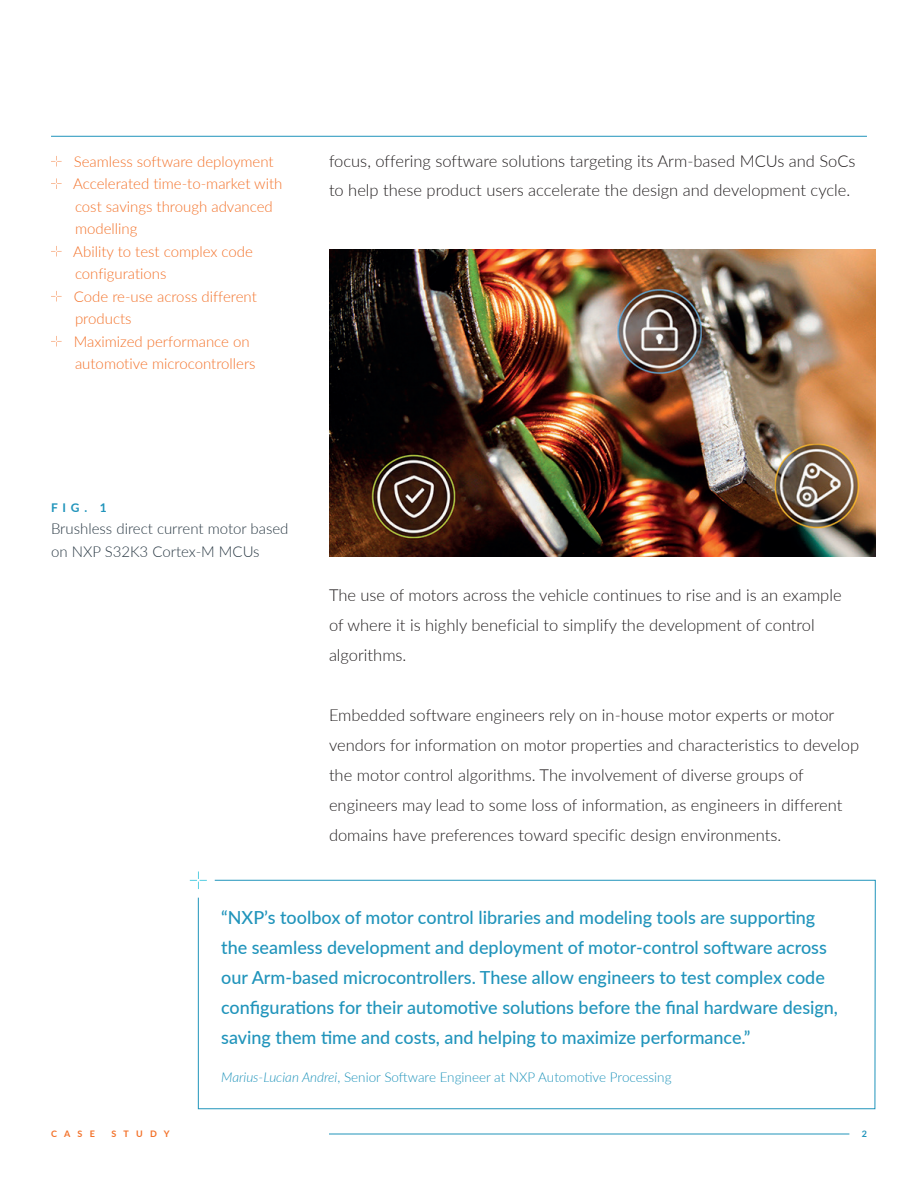
<style>
.page{position:relative;width:918px;height:1188px;background:#fff}
.page>*{position:absolute;margin:0;border:0;box-sizing:border-box;transform-origin:0 0}
.t1{font:500 18px/30px "Lato";color:#2094bb}
.t2{font:300 16.5px/30px "Lato";color:#231f20}
.t3{font:300 15px/22.5px "Lato";color:#f3722a}
.t4{font:300 15px/22.5px "Lato";color:#2b3a45}
.t5{font:300 13.5px "Lato";color:#2094bb}
.t6{font:700 12px "Lato";color:#2094bb}
.t7{font:700 9px "Lato";letter-spacing:.8em;color:#f3722a}
.t8{font:700 9px "Lato";color:#2094bb}
.s1{font-style:italic}
</style>
<div class="page">
<hr style="left:51px;top:136px;width:816px;height:1px;background:#2094bb">
<hr style="left:329px;top:1134px;width:520px;height:1px;background:#2094bb">
<svg style="left:51px;top:156px;width:11px;height:11px"></svg>
<svg style="left:51px;top:178px;width:11px;height:11px"></svg>
<svg style="left:51px;top:246px;width:11px;height:11px"></svg>
<svg style="left:51px;top:291px;width:11px;height:11px"></svg>
<svg style="left:51px;top:336px;width:11px;height:11px"></svg>
<svg style="left:190px;top:872px;width:17px;height:9px"></svg>
<svg style="left:198px;top:880px;width:678px;height:230px"></svg>
<img style="left:329px;top:249px;width:547px;height:308px">
<p class="t3" style="left:73px;top:149px;width:211px">Seamless software deployment<br>Accelerated time-to-market with cost savings through advanced modelling<br>Ability to test complex code configurations<br>Code re-use across different products<br>Maximized performance on automotive microcontrollers</p>
<p class="t2" style="left:329px;top:145px;width:528px">focus, offering software solutions targeting its Arm-based MCUs and SoCs to help these product users accelerate the design and development cycle.</p>
<p class="t6" style="left:51px;top:498px;width:57px">FIG. 1</p>
<p class="t4" style="left:51px;top:517px;width:239px">Brushless direct current motor based on NXP S32K3 Cortex-M MCUs</p>
<p class="t2" style="left:329px;top:580px;width:514px">The use of motors across the vehicle continues to rise and is an example of where it is highly beneficial to simplify the development of control algorithms.</p>
<p class="t2" style="left:329px;top:700px;width:532px">Embedded software engineers rely on in-house motor experts or motor vendors for information on motor properties and characteristics to develop the motor control algorithms. The involvement of diverse groups of engineers may lead to some loss of information, as engineers in different domains have preferences toward specific design environments.</p>
<p class="t1" style="left:221px;top:902px;width:618px">“NXP’s toolbox of motor control libraries and modeling tools are supporting the seamless development and deployment of motor-control software across our Arm-based microcontrollers. These allow engineers to test complex code configurations for their automotive solutions before the final hardware design, saving them time and costs, and helping to maximize performance.”</p>
<p class="t5" style="left:221px;top:1067px;width:452px"><span class="s1">Marius-Lucian Andrei</span>, Senior Software Engineer at NXP Automotive Processing</p>
<p class="t7" style="left:51px;top:1127px;width:45px">CASE</p>
<p class="t7" style="left:112px;top:1127px;width:60px">STUDY</p>
<p class="t8" style="left:862px;top:1127px;width:7px">2</p>
</div>
